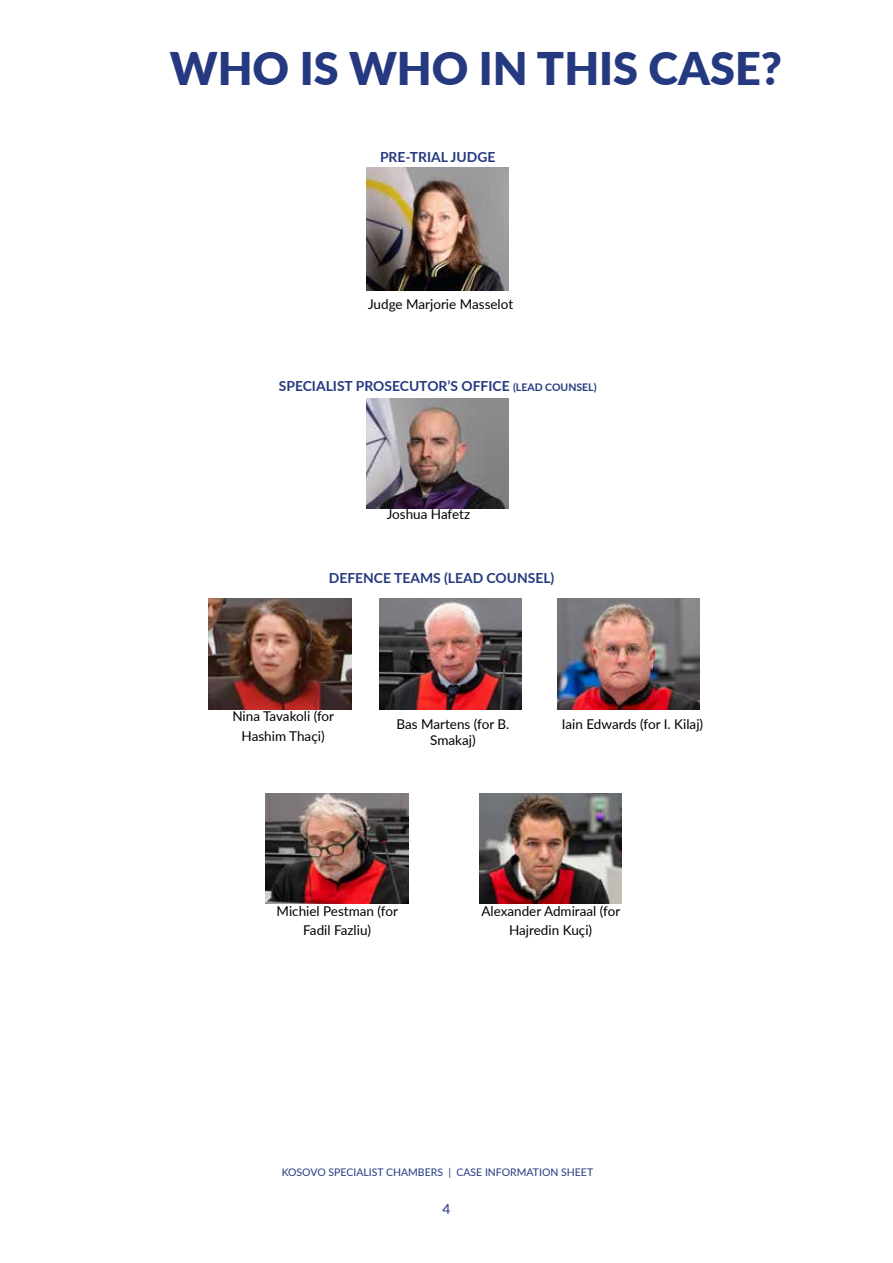
<style>
.page{position:relative;width:893px;height:1263px;background:#fff}
.page>*{position:absolute;margin:0;border:0;box-sizing:border-box;transform-origin:0 0}
.t1{font:900 45px "Lato";color:#24397f}
.t2{font:700 13.8px "Lato";color:#24397f}
.t3{font:13.8px "Lato";color:#24397f}
.t4{font:13.5px/19.2px "Lato";color:#000;text-align:center}
.t5{font:10.5px "Lato";color:#24397f}
.s1{font-size:10.5px}
</style>
<div class="page">
<img style="left:209px;top:598px;width:142px;height:111px">
<img style="left:379px;top:598px;width:143px;height:111px">
<img style="left:557px;top:598px;width:143px;height:111px">
<img style="left:366px;top:167px;width:143px;height:123px">
<img style="left:366px;top:399px;width:143px;height:109px">
<img style="left:479px;top:793px;width:143px;height:111px">
<img style="left:266px;top:793px;width:142px;height:111px">
<h1 class="t1" style="left:170px;top:35px;width:614px">WHO IS WHO IN THIS CASE?</h1>
<p class="t2" style="left:380px;top:146px;width:117px">PRE-TRIAL JUDGE</p>
<p class="t4" style="left:368px;top:294px;width:147px">Judge Marjorie Masselot</p>
<p class="t2" style="left:279px;top:376px;width:319px">SPECIALIST PROSECUTOR’S OFFICE <span class="s1">(LEAD COUNSEL)</span></p>
<p class="t4" style="left:387px;top:504px;width:85px">Joshua Hafetz</p>
<p class="t2" style="left:329px;top:567px;width:227px">DEFENCE TEAMS (LEAD COUNSEL)</p>
<p class="t4" style="left:232px;top:706px;width:103px">Nina Tavakoli (for<br>Hashim Thaçi)</p>
<p class="t4" style="left:397px;top:715px;width:114px;line-height:16.2px">Bas Martens (for B.<br>Smakaj)</p>
<p class="t4" style="left:562px;top:714px;width:143px">Iain Edwards (for I. Kilaj)</p>
<p class="t4" style="left:277px;top:901px;width:123px">Michiel Pestman (for<br>Fadil Fazliu)</p>
<p class="t4" style="left:481px;top:901px;width:140px">Alexander Admiraal (for<br>Hajredin Kuçi)</p>
<p class="t5" style="left:282px;top:1164px;width:313px">KOSOVO SPECIALIST CHAMBERS | CASE INFORMATION SHEET</p>
<p class="t3" style="left:442px;top:1199px;width:10px">4</p>
</div>
